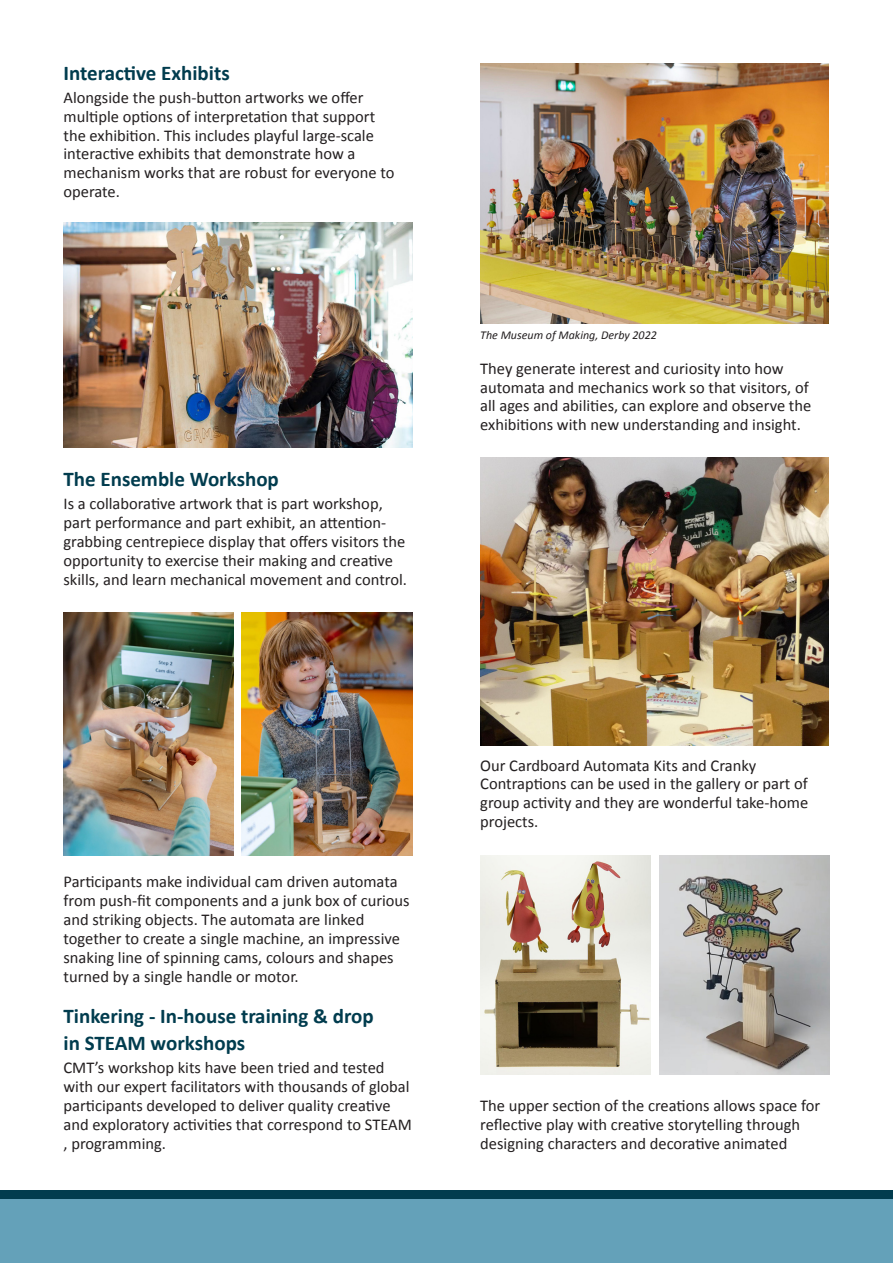
<style>
.page{position:relative;width:893px;height:1263px;background:#fff}
.page>*{position:absolute;margin:0;border:0;box-sizing:border-box;transform-origin:0 0}
.Sub_Heading{font:700 21px "Calibri";color:#013c4e}
.Text{font:16.5px/18.9px "Calibri";color:#231f20}
.t1{font:italic 12px "Calibri";color:#231f20}
</style>
<div class="page">
<div style="left:0;top:1199px;width:893px;height:64px;background:#64a1b9"></div>
<div style="left:0;top:1191px;width:893px;height:8px;background:#013c4e"></div>
<img style="left:64px;top:222px;width:348px;height:226px">
<img style="left:242px;top:612px;width:170px;height:243px">
<img style="left:64px;top:612px;width:170px;height:243px">
<img style="left:480px;top:64px;width:349px;height:260px">
<img style="left:480px;top:457px;width:349px;height:288px">
<img style="left:480px;top:855px;width:170px;height:220px">
<img style="left:659px;top:855px;width:170px;height:220px">
<p class="Sub_Heading" style="left:64px;top:58px;width:168px">Interactive Exhibits</p>
<p class="Text" style="left:64px;top:87px;width:333px">Alongside the push-button artworks we offer multiple options of interpretation that support the exhibition. This includes playful large-scale interactive exhibits that demonstrate how a mechanism works that are robust for everyone to operate.</p>
<p class="Sub_Heading" style="left:64px;top:464px;width:217px">The Ensemble Workshop</p>
<p class="Text" style="left:64px;top:494px;width:345px">Is a collaborative artwork that is part workshop, part performance and part exhibit, an attention&shy;grabbing centrepiece display that offers visitors the opportunity to exercise their making and creative skills, and learn mechanical movement and control.</p>
<p class="Text" style="left:64px;top:872px;width:348px">Participants make individual cam driven automata from push-fit components and a junk box of curious and striking objects. The automata are linked together to create a single machine, an impressive snaking line of spinning cams, colours and shapes turned by a single handle or motor.</p>
<p class="Sub_Heading" style="left:64px;top:1001px;width:312px">Tinkering - In-house training &amp; drop</p>
<p class="Sub_Heading" style="left:64px;top:1028px;width:183px">in STEAM workshops</p>
<p class="Text" style="left:64px;top:1058px;width:350px">CMT’s workshop kits have been tried and tested with our expert facilitators with thousands of global participants developed to deliver quality creative and exploratory activities that correspond to STEAM , programming.</p>
<p class="t1" style="left:480px;top:327px;width:178px">The Museum of Making, Derby 2022</p>
<p class="Text" style="left:480px;top:358px;width:333px">They generate interest and curiosity into how automata and mechanics work so that visitors, of all ages and abilities, can explore and observe the exhibitions with new understanding and insight.</p>
<p class="Text" style="left:480px;top:755px;width:329px">Our Cardboard Automata Kits and Cranky Contraptions can be used in the gallery or part of group activity and they are wonderful take-home projects.</p>
<p class="Text" style="left:480px;top:1095px;width:342px">The upper section of the creations allows space for reflective play with creative storytelling through designing characters and decorative animated</p>
</div>
